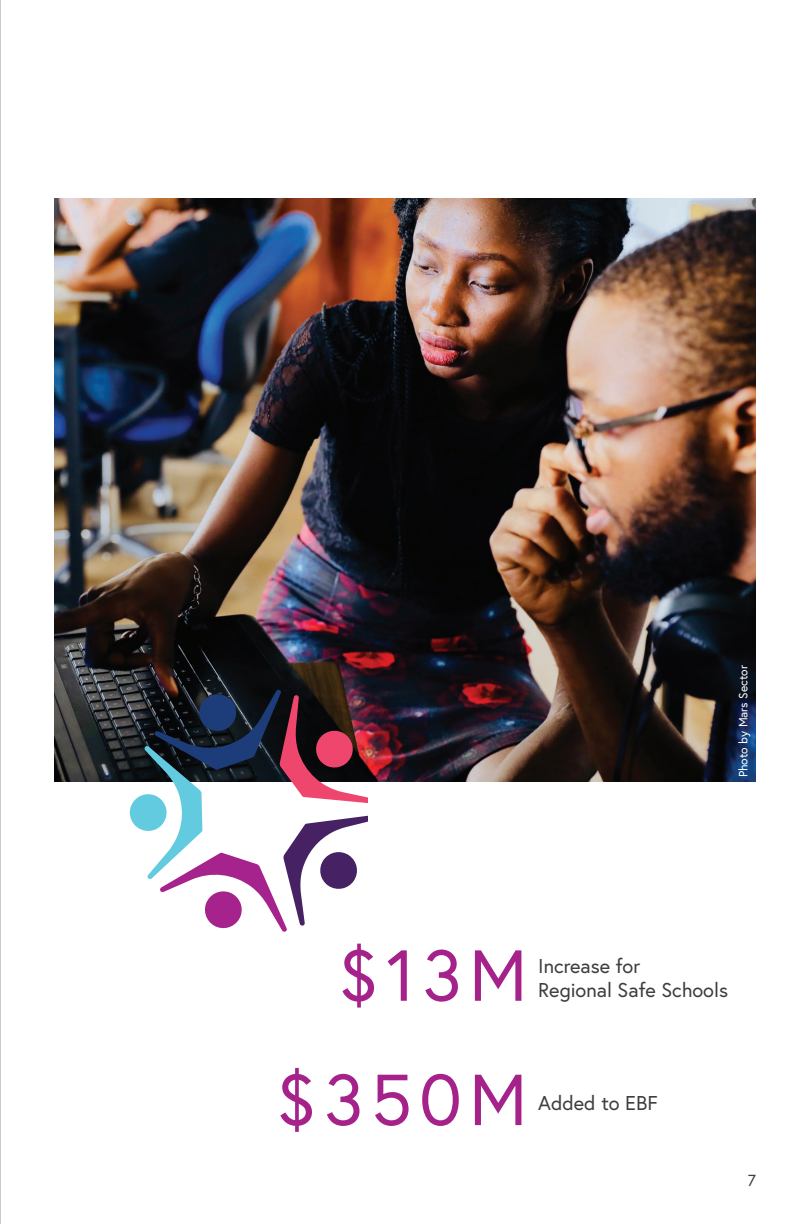
<style>
.page{position:relative;width:792px;height:1224px;background:#fff}
.page>*{position:absolute;margin:0;border:0;box-sizing:border-box;transform-origin:0 0}
.t1{font:72px "Europa";letter-spacing:.1em;color:#a6228b}
.t2{font:20px/24px "Europa";color:#3e3e3f}
.t3{font:16px "Europa";color:#3e3e3f}
.t4{font:12px "Europa";color:#fff}
</style>
<div class="page">
<img style="left:54px;top:198px;width:702px;height:583px">
<div style="left:130px;top:794px;width:37px;height:37px;background:#63cbdf;border-radius:50%"></div>
<svg style="left:144px;top:690px;width:224px;height:242px"></svg>
<hr style="left:0;top:0;width:1px;height:1224px;background:#3e3e3f">
<p class="t4" style="left:735px;top:777px;width:114px;rotate:-90deg">Photo by Mars Sector</p>
<p class="t1" style="left:337px;top:929px;width:192px">$13M</p>
<p class="t2" style="left:538px;top:954px;width:191px">Increase for<br>Regional Safe Schools</p>
<p class="t1" style="left:275px;top:1054px;width:254px">$350M</p>
<p class="t2" style="left:538px;top:1090px;width:121px">Added to EBF</p>
<p class="t3" style="left:748px;top:1171px;width:10px">7</p>
</div>
